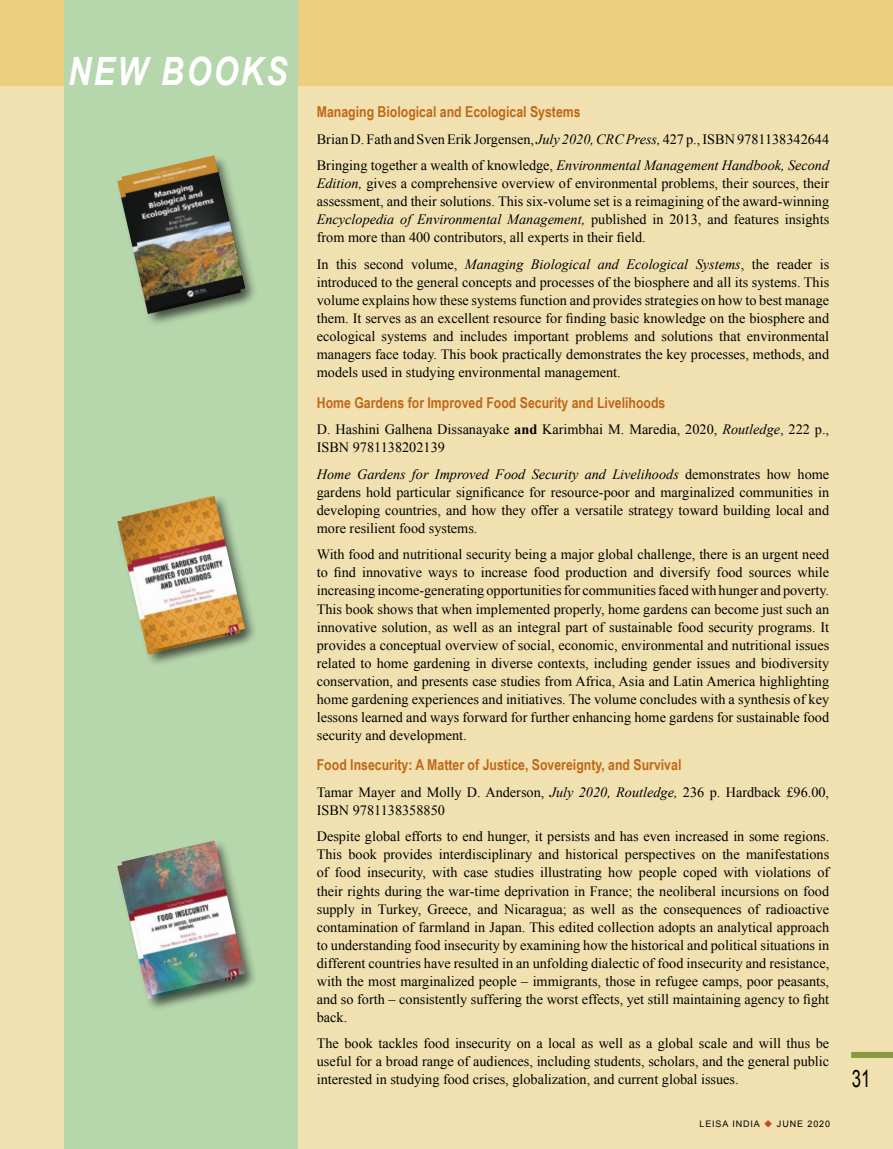
<style>
.page{position:relative;width:893px;height:1149px;background:#fff}
.page>*{position:absolute;margin:0;border:0;box-sizing:border-box;transform-origin:0 0}
.t1{font:italic 700 39px "Arial Narrow";letter-spacing:.06em;color:#fff}
.t2{font:24px "Arial";color:#000;scale:.7 1}
.t3{font:700 15px "Arial Narrow";color:#c06716}
.t4{font:14.25px/18px "Times New Roman";color:#000;text-align:justify}
.t5{font:9px "Arial";letter-spacing:.1em;color:#000}
.s1{font-style:italic}
.s2{font-weight:700}
.s3{color:#ca422c}
</style>
<div class="page">
<div style="left:0;top:0;width:893px;height:1148px;background:#f1e1b0"></div>
<div style="left:0;top:0;width:893px;height:85px;background:#ead07e"></div>
<div style="left:64px;top:0;width:234px;height:1148px;background:#b6d6ac"></div>
<div style="left:120px;top:154px;width:138px;height:169px;background:#000;opacity:.4"></div>
<img style="left:122px;top:155px;width:123px;height:155px">
<div style="left:120px;top:494px;width:138px;height:169px;background:#000;opacity:.4"></div>
<img style="left:122px;top:495px;width:123px;height:155px">
<div style="left:120px;top:838px;width:138px;height:170px;background:#000;opacity:.4"></div>
<img style="left:122px;top:840px;width:123px;height:154px">
<div style="left:851px;top:1051px;width:42px;height:6px;background:#87983f"></div>
<h1 class="t1" style="left:68px;top:42px;width:221px">NEW BOOKS</h1>
<p class="t3" style="left:317px;top:101px;width:265px">Managing Biological and Ecological Systems</p>
<p class="t4" style="left:317px;top:125px;width:514px;line-height:26.5px">Brian D. Fath and Sven Erik Jorgensen, <span class="s1">July 2020, CRC Press,</span> 427 p., ISBN 9781138342644<br>Bringing together a wealth of knowledge, <span class="s1">Environmental Management Handbook, Second</span></p>
<p class="t4" style="left:317px;top:174px;width:514px"><span class="s1">Edition,</span> gives a comprehensive overview of environmental problems, their sources, their assessment, and their solutions. This six-volume set is a reimagining of the award-winning <span class="s1">Encyclopedia of Environmental Management,</span> published in 2013, and features insights from more than 400 contributors, all experts in their field.</p>
<p class="t4" style="left:317px;top:255px;width:514px">In this second volume, <span class="s1">Managing Biological and Ecological Systems</span>, the reader is introduced to the general concepts and processes of the biosphere and all its systems. This volume explains how these systems function and provides strategies on how to best manage them. It serves as an excellent resource for finding basic knowledge on the biosphere and ecological systems and includes important problems and solutions that environmental managers face today. This book practically demonstrates the key processes, methods, and models used in studying environmental management.</p>
<p class="t3" style="left:317px;top:391px;width:350px">Home Gardens for Improved Food Security and Livelihoods</p>
<p class="t4" style="left:317px;top:420px;width:514px">D. Hashini Galhena Dissanayake <span class="s2">and</span> Karimbhai M. Maredia, 2020, <span class="s1">Routledge</span>, 222 p.,<br>ISBN 9781138202139</p>
<p class="t4" style="left:317px;top:465px;width:514px"><span class="s1">Home Gardens for Improved Food Security and Livelihoods</span> demonstrates how home gardens hold particular significance for resource-poor and marginalized communities in developing countries, and how they offer a versatile strategy toward building local and more resilient food systems.</p>
<p class="t4" style="left:317px;top:545px;width:514px">With food and nutritional security being a major global challenge, there is an urgent need to find innovative ways to increase food production and diversify food sources while increasing income-generating opportunities for communities faced with hunger and poverty.<br>This book shows that when implemented properly, home gardens can become just such an innovative solution, as well as an integral part of sustainable food security programs. It provides a conceptual overview of social, economic, environmental and nutritional issues related to home gardening in diverse contexts, including gender issues and biodiversity conservation, and presents case studies from Africa, Asia and Latin America highlighting home gardening experiences and initiatives. The volume concludes with a synthesis of key lessons learned and ways forward for further enhancing home gardens for sustainable food security and development.</p>
<p class="t3" style="left:317px;top:753px;width:366px">Food Insecurity: A Matter of Justice, Sovereignty, and Survival</p>
<p class="t4" style="left:317px;top:782px;width:514px">Tamar Mayer and Molly D. Anderson, <span class="s1">July 2020, Routledge,</span> 236 p. Hardback £96.00,<br>ISBN 9781138358850</p>
<p class="t4" style="left:317px;top:827px;width:514px">Despite global efforts to end hunger, it persists and has even increased in some regions.<br>This book provides interdisciplinary and historical perspectives on the manifestations of food insecurity, with case studies illustrating how people coped with violations of their rights during the war-time deprivation in France; the neoliberal incursions on food supply in Turkey, Greece, and Nicaragua; as well as the consequences of radioactive contamination of farmland in Japan. This edited collection adopts an analytical approach to understanding food insecurity by examining how the historical and political situations in different countries have resulted in an unfolding dialectic of food insecurity and resistance, with the most marginalized people – immigrants, those in refugee camps, poor peasants, and so forth – consistently suffering the worst effects, yet still maintaining agency to fight back.</p>
<p class="t4" style="left:317px;top:1033px;width:514px">The book tackles food insecurity on a local as well as a global scale and will thus be useful for a broad range of audiences, including students, scholars, and the general public interested in studying food crises, globalization, and current global issues.</p>
<p class="t5" style="left:699px;top:1117px;width:132px">LEISA INDIA <span class="s3">◆</span> JUNE 2020</p>
<h2 class="t2" style="left:852px;top:1062px;width:28px">31</h2>
</div>
